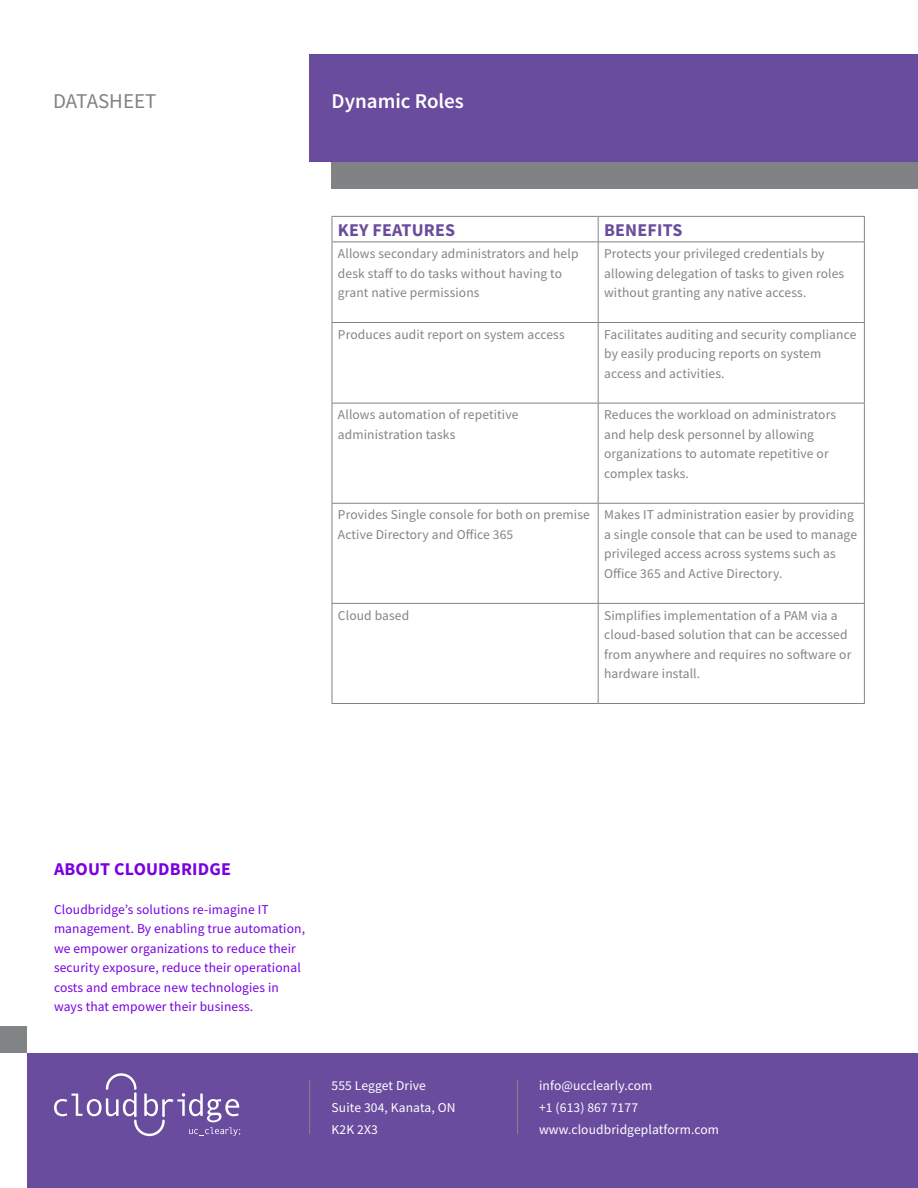
<style>
.page{position:relative;width:918px;height:1188px;background:#fff}
.page>*{position:absolute;margin:0;border:0;box-sizing:border-box;transform-origin:0 0}
.Short_Title{font:600 21px "Source Sans Pro";color:#fff}
.Short_Title-2{font:21px "Source Sans Pro";color:#808285}
.t1{font:700 18px "Source Sans Pro";letter-spacing:.01em;color:#6a4c9f}
.t2{font:700 18px "Source Sans Pro";letter-spacing:.01em;color:#7800e3}
.t3{font:13.5px/19.5px "Source Sans Pro";letter-spacing:.01em;color:#818485}
.t4{font:13.5px/19.5px "Source Sans Pro";letter-spacing:.01em;color:#7800e3}
.t5{font:13.5px "Source Sans Pro";letter-spacing:.01em;color:#fff}
</style>
<div class="page">
<div style="left:331px;top:81px;width:587px;height:108px;background:#808285"></div>
<div style="left:27px;top:1053px;width:891px;height:135px;background:#6a4c9f"></div>
<hr style="left:332px;top:216px;width:266px;height:1px;background:#818285">
<svg style="left:332px;top:217px;width:1px;height:25px"></svg>
<hr style="left:598px;top:216px;width:267px;height:1px;background:#818285">
<svg style="left:598px;top:217px;width:1px;height:25px"></svg>
<svg style="left:864px;top:217px;width:1px;height:25px"></svg>
<hr style="left:332px;top:242px;width:266px;height:1px;background:#818285">
<hr style="left:332px;top:242px;width:1px;height:80px;background:#818285">
<hr style="left:598px;top:242px;width:267px;height:1px;background:#818285">
<hr style="left:598px;top:242px;width:1px;height:80px;background:#818285">
<hr style="left:864px;top:242px;width:1px;height:80px;background:#818285">
<hr style="left:332px;top:322px;width:266px;height:1px;background:#818285">
<hr style="left:332px;top:323px;width:1px;height:80px;background:#818285">
<hr style="left:598px;top:322px;width:267px;height:1px;background:#818285">
<hr style="left:598px;top:323px;width:1px;height:80px;background:#818285">
<hr style="left:864px;top:323px;width:1px;height:80px;background:#818285">
<hr style="left:332px;top:403px;width:266px;height:1px;background:#818285">
<hr style="left:332px;top:404px;width:1px;height:99px;background:#818285">
<hr style="left:598px;top:403px;width:267px;height:1px;background:#818285">
<hr style="left:598px;top:404px;width:1px;height:99px;background:#818285">
<hr style="left:864px;top:404px;width:1px;height:99px;background:#818285">
<hr style="left:332px;top:503px;width:266px;height:1px;background:#818285">
<hr style="left:332px;top:504px;width:1px;height:99px;background:#818285">
<hr style="left:598px;top:503px;width:267px;height:1px;background:#818285">
<hr style="left:598px;top:504px;width:1px;height:99px;background:#818285">
<hr style="left:864px;top:504px;width:1px;height:99px;background:#818285">
<hr style="left:332px;top:603px;width:266px;height:1px;background:#818285">
<hr style="left:332px;top:604px;width:1px;height:99px;background:#818285">
<hr style="left:598px;top:603px;width:267px;height:1px;background:#818285">
<hr style="left:598px;top:604px;width:1px;height:99px;background:#818285">
<hr style="left:864px;top:604px;width:1px;height:99px;background:#818285">
<hr style="left:332px;top:703px;width:266px;height:1px;background:#818285">
<hr style="left:598px;top:703px;width:267px;height:1px;background:#818285">
<div style="left:310px;top:54px;width:608px;height:108px;background:#6a4c9f"></div>
<svg style="left:54px;top:1073px;width:186px;height:64px"></svg>
<div style="left:0;top:1026px;width:27px;height:27px;background:#818485"></div>
<hr style="left:309px;top:1080px;width:1px;height:54px;background:#818485">
<hr style="left:517px;top:1080px;width:1px;height:54px;background:#818485">
<p class="Short_Title-2" style="left:53px;top:88px;width:105px">DATASHEET</p>
<p class="Short_Title" style="left:332px;top:87px;width:134px">Dynamic Roles</p>
<p class="t1" style="left:338px;top:218px;width:119px">KEY FEATURES</p>
<p class="t1" style="left:604px;top:218px;width:80px">BENEFITS</p>
<p class="t3" style="left:338px;top:244px;width:242px">Allows secondary administrators and help desk staff to do tasks without having to grant native permissions</p>
<p class="t3" style="left:604px;top:244px;width:242px">Protects your privileged credentials by allowing delegation of tasks to given roles without granting any native access.</p>
<p class="t3" style="left:338px;top:324px;width:228px">Produces audit report on system access</p>
<p class="t3" style="left:604px;top:324px;width:254px">Facilitates auditing and security compliance by easily producing reports on system access and activities.</p>
<p class="t3" style="left:338px;top:405px;width:182px">Allows automation of repetitive administration tasks</p>
<p class="t3" style="left:604px;top:405px;width:234px">Reduces the workload on administrators and help desk personnel by allowing organizations to automate repetitive or complex tasks.</p>
<p class="t3" style="left:338px;top:505px;width:253px">Provides Single console for both on premise<br>Active Directory and Office 365</p>
<p class="t3" style="left:604px;top:505px;width:254px">Makes IT administration easier by providing a single console that can be used to manage privileged access across systems such as Office 365 and Active Directory.</p>
<p class="t3" style="left:338px;top:605px;width:73px">Cloud based</p>
<p class="t3" style="left:604px;top:605px;width:249px">Simplifies implementation of a PAM via a cloud-based solution that can be accessed from anywhere and requires no software or hardware install.</p>
<p class="t2" style="left:54px;top:856px;width:178px">ABOUT CLOUDBRIDGE</p>
<p class="t4" style="left:54px;top:899px;width:253px">Cloudbridge’s solutions re-imagine IT management. By enabling true automation, we empower organizations to reduce their security exposure, reduce their operational costs and embrace new technologies in ways that empower their business.</p>
<p class="t5" style="left:332px;top:1077px;width:96px">555 Legget Drive</p>
<p class="t5" style="left:332px;top:1099px;width:125px">Suite 304, Kanata, ON</p>
<p class="t5" style="left:332px;top:1121px;width:48px">K2K 2X3</p>
<p class="t5" style="left:539px;top:1077px;width:115px">info@ucclearly.com</p>
<p class="t5" style="left:539px;top:1099px;width:100px">+1 (613) 867 7177</p>
<p class="t5" style="left:539px;top:1121px;width:181px">www.cloudbridgeplatform.com</p>
</div>
